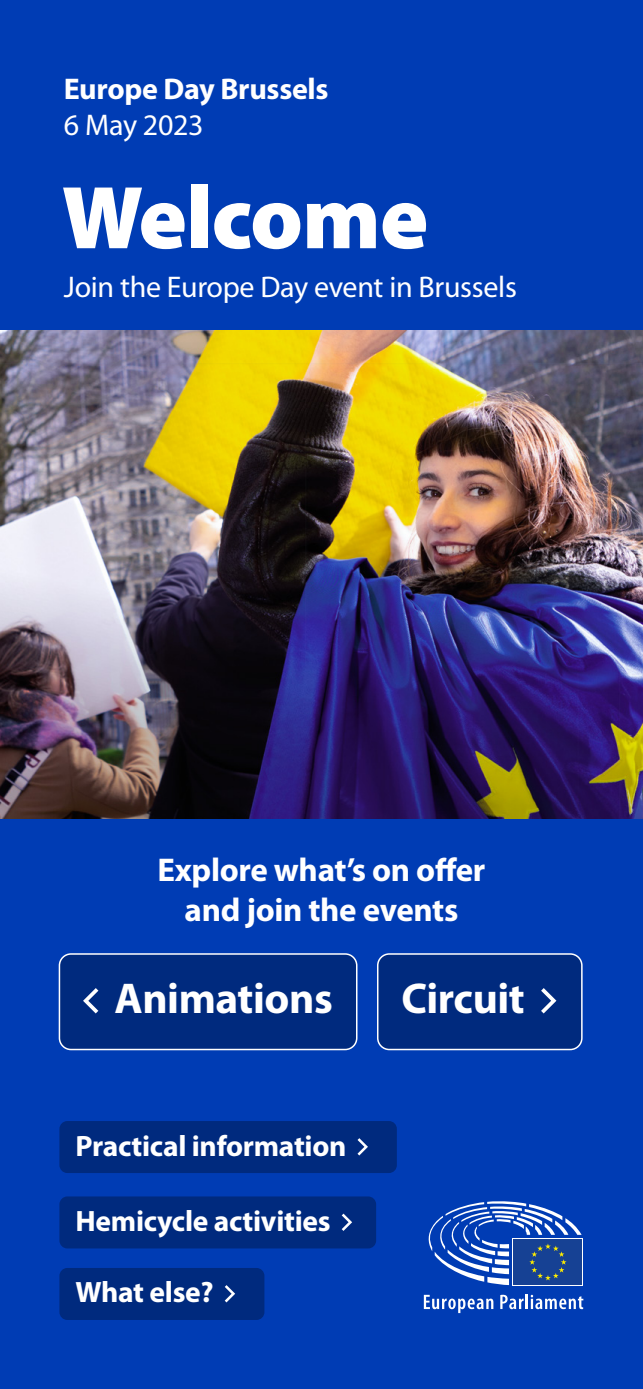
<style>
.page{position:relative;width:643px;height:1389px;background:#fff}
.page>*{position:absolute;margin:0;border:0;box-sizing:border-box;transform-origin:0 0}
.t1{font:900 90px "Myriad Pro";letter-spacing:-.01em;color:#fff}
.t2{font:700 43.28px "Myriad Pro";letter-spacing:-.01em;color:#fff}
.t3{font:700 33px/39.6px "Myriad Pro";letter-spacing:-.01em;color:#fff;text-align:center}
.t4{font:30px "Myriad Pro";letter-spacing:-.01em;color:#fff}
.t5{font:700 30px "Myriad Pro";letter-spacing:-.01em;color:#fff}
.t6{font:700 29.47px "Myriad Pro";letter-spacing:-.01em;color:#fff}
</style>
<div class="page">
<div style="left:0;top:0;width:642px;height:1389px;background:#003cb4"></div>
<img style="left:0;top:331px;width:642px;height:488px">
<svg style="left:423px;top:1295px;width:70px;height:18px"></svg>
<svg style="left:500px;top:1294px;width:83px;height:15px"></svg>
<svg style="left:428px;top:1201px;width:153px;height:84px"></svg>
<div style="left:59px;top:1121px;width:337px;height:52px;background:#002a7e;border-radius:8px"></div>
<div style="left:59px;top:954px;width:297px;height:95px;background:#002a7e;border-radius:12px"></div>
<div style="left:59px;top:953px;width:298px;height:97px;border:2px solid #fff;border-radius:12px"></div>
<div style="left:377px;top:954px;width:204px;height:95px;background:#002a7e;border-radius:12px"></div>
<div style="left:376px;top:953px;width:206px;height:97px;border:2px solid #fff;border-radius:12px"></div>
<div style="left:59px;top:1196px;width:317px;height:52px;background:#002a7e;border-radius:8px"></div>
<div style="left:59px;top:1268px;width:205px;height:52px;background:#002a7e;border-radius:8px"></div>
<svg style="left:357px;top:1138px;width:10px;height:17px"></svg>
<svg style="left:83px;top:988px;width:15px;height:25px"></svg>
<svg style="left:541px;top:988px;width:15px;height:25px"></svg>
<svg style="left:341px;top:1214px;width:11px;height:17px"></svg>
<svg style="left:224px;top:1285px;width:11px;height:17px"></svg>
<p class="t5" style="left:64px;top:72px;width:266px">Europe Day Brussels</p>
<p class="t4" style="left:64px;top:108px;width:141px">6 May 2023</p>
<h1 class="t1" style="left:62px;top:167px;width:368px">Welcome</h1>
<p class="t4" style="left:64px;top:270px;width:454px">Join the Europe Day event in Brussels</p>
<p class="t3" style="left:157px;top:851px;width:329px">Explore what’s on offer and join the events</p>
<h2 class="t2" style="left:114px;top:975px;width:219px">Animations</h2>
<h2 class="t2" style="left:401px;top:975px;width:125px">Circuit</h2>
<p class="t6" style="left:75px;top:1129px;width:272px">Practical information</p>
<p class="t6" style="left:75px;top:1204px;width:256px">Hemicycle activities</p>
<p class="t6" style="left:75px;top:1276px;width:139px">What else?</p>
</div>
